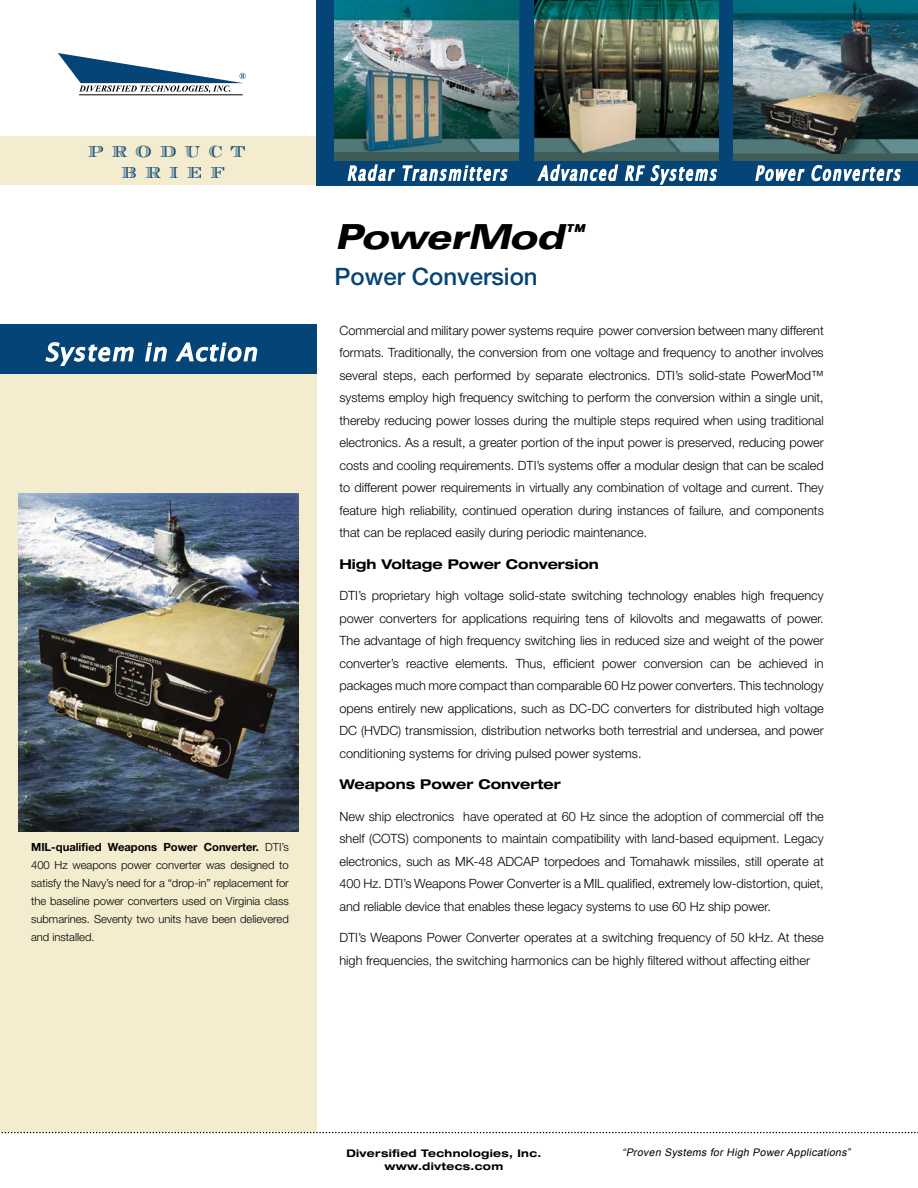
<style>
.page{position:relative;width:918px;height:1188px;background:#fff}
.page>*{position:absolute;margin:0;border:0;box-sizing:border-box;transform-origin:0 0}
.t1{font:italic 900 expanded 34.5px "Univers";letter-spacing:-.05em;color:#000}
.t2{font:500 24px "Helvetica Neue";color:#044476}
.t3{font:italic 24px "Lucida Sans Unicode";color:#fff}
.t4{font:16.5px/21px "CAMPBELL";letter-spacing:.5em;color:#054476}
.t5{font:700 expanded 13.5px "Helvetica Neue";color:#000}
.t6{font:300 12.75px/22.5px "Helvetica Neue";color:#000;text-align:justify}
.t7{font:300 11.25px/18px "Helvetica Neue";color:#000;text-align:justify}
.t8{font:700 expanded 10.5px/13.5px "Helvetica Neue";letter-spacing:.03em;color:#000;text-align:center}
.t9{font:italic 10.5px "Arial";color:#000}
.s1{font-weight:700}
</style>
<div class="page">
<div style="left:0;top:136px;width:316px;height:49px;background:#f3eccf"></div>
<div style="left:0;top:325px;width:316px;height:807px;background:#f3eccf"></div>
<div style="left:316px;top:0;width:602px;height:185px;background:#044476"></div>
<hr style="left:79px;top:95px;width:164px;height:1px;background:#000">
<svg style="left:58px;top:53px;width:188px;height:40px"></svg>
<div style="left:334px;top:152px;width:185px;height:9px;background:#405c57"></div>
<div style="left:535px;top:152px;width:183px;height:9px;background:#405c57"></div>
<div style="left:734px;top:152px;width:184px;height:9px;background:#405c57"></div>
<svg style="left:347px;top:164px;width:48px;height:18px"></svg>
<svg style="left:536px;top:153px;width:182px;height:33px"></svg>
<svg style="left:754px;top:153px;width:164px;height:29px"></svg>
<div style="left:0;top:325px;width:316px;height:49px;background:#054476"></div>
<svg style="left:45px;top:342px;width:89px;height:24px"></svg>
<svg style="left:145px;top:342px;width:22px;height:20px"></svg>
<svg style="left:175px;top:342px;width:83px;height:20px"></svg>
<img style="left:334px;top:0;width:185px;height:152px">
<img style="left:535px;top:0;width:183px;height:153px">
<img style="left:734px;top:0;width:184px;height:153px">
<svg style="left:402px;top:135px;width:107px;height:47px"></svg>
<svg style="left:1px;top:1132px;width:917px;height:1px"></svg>
<img style="left:18px;top:494px;width:281px;height:338px">
<p class="t4" style="left:121px;top:141px;width:126px;text-indent:-33px">PRODUCT<br>BRIEF</p>
<h2 class="t3" style="left:45px;top:333px;width:220px">System in Action</h2>
<p class="t7" style="left:31px;top:838px;width:259px"><span class="s1">MIL-qualified Weapons Power Converter.</span> DTI’s 400 Hz weapons power converter was designed to satisfy the Navy’s need for a “drop-in” replacement for the baseline power converters used on Virginia class submarines. Seventy two units have been delievered and installed.</p>
<h1 class="t1" style="left:334px;top:217px;width:251px">PowerMod<sup>™</sup></h1>
<h2 class="t2" style="left:334px;top:262px;width:205px">Power Conversion</h2>
<p class="t6" style="left:339px;top:319px;width:486px">Commercial and military power systems require power conversion between many different formats. Traditionally, the conversion from one voltage and frequency to another involves several steps, each performed by separate electronics. DTI’s solid-state PowerMod™ systems employ high frequency switching to perform the conversion within a single unit, thereby reducing power losses during the multiple steps required when using traditional electronics. As a result, a greater portion of the input power is preserved, reducing power costs and cooling requirements. DTI’s systems offer a modular design that can be scaled to different power requirements in virtually any combination of voltage and current. They feature high reliability, continued operation during instances of failure, and components that can be replaced easily during periodic maintenance.</p>
<p class="t5" style="left:339px;top:555px;width:261px">High Voltage Power Conversion</p>
<p class="t6" style="left:339px;top:584px;width:486px">DTI’s proprietary high voltage solid-state switching technology enables high frequency power converters for applications requiring tens of kilovolts and megawatts of power.<br>The advantage of high frequency switching lies in reduced size and weight of the power converter’s reactive elements. Thus, efficient power conversion can be achieved in packages much more compact than comparable 60 Hz power converters. This technology opens entirely new applications, such as DC-DC converters for distributed high voltage DC (HVDC) transmission, distribution networks both terrestrial and undersea, and power conditioning systems for driving pulsed power systems.</p>
<p class="t5" style="left:339px;top:776px;width:223px">Weapons Power Converter</p>
<p class="t6" style="left:339px;top:805px;width:486px">New ship electronics have operated at 60 Hz since the adoption of commercial off the shelf (COTS) components to maintain compatibility with land-based equipment. Legacy electronics, such as MK-48 ADCAP torpedoes and Tomahawk missiles, still operate at 400 Hz. DTI’s Weapons Power Converter is a MIL qualified, extremely low-distortion, quiet, and reliable device that enables these legacy systems to use 60 Hz ship power.</p>
<p class="t6" style="left:339px;top:926px;width:486px">DTI’s Weapons Power Converter operates at a switching frequency of 50 kHz. At these high frequencies, the switching harmonics can be highly filtered without affecting either</p>
<p class="t8" style="left:346px;top:1146px;width:196px">Diversified Technologies, Inc. www.divtecs.com</p>
<p class="t9" style="left:622px;top:1145px;width:232px">“Proven Systems for High PowerApplications”</p>
</div>
